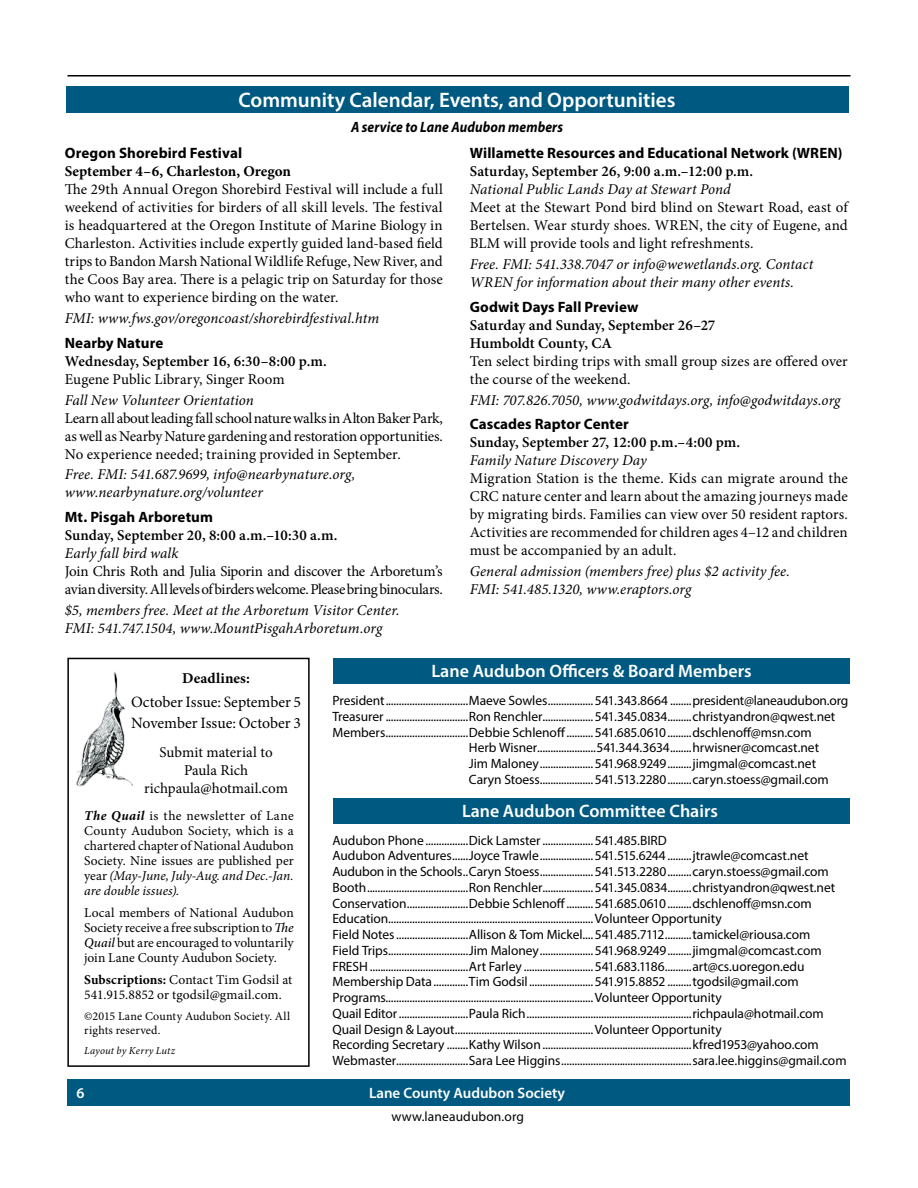
<style>
.page{position:relative;width:918px;height:1188px;background:#fff}
.page>*{position:absolute;margin:0;border:0;box-sizing:border-box;transform-origin:0 0}
.t1{font:600 21px "Myriad Pro";color:#fff}
.t2{font:600 18px "Myriad Pro";color:#fff}
.t3{font:15.75px/21px "Minion Pro";color:#000}
.t4{font:15px/18px "Minion Pro";color:#000;text-align:justify}
.t5{font:italic 15px/18px "Minion Pro";letter-spacing:.005em;color:#000}
.t6{font:600 15px/18px "Minion Pro";color:#000}
.t7{font:700 15px "Myriad Pro";letter-spacing:.005em;color:#000}
.t8{font:15px/18px "Minion Pro";letter-spacing:-.025em;color:#000}
.t9{font:700 15px "Minion Pro";color:#000}
.t10{font:italic 700 15px "Myriad Pro";letter-spacing:.005em;color:#000;scale:.9 1}
.t11{font:600 15px "Myriad Pro";color:#fff}
.t12{font:13.5px/15.8px "Myriad Pro";letter-spacing:-.005em;color:#000}
.t13{font:13.5px/15px "Minion Pro";letter-spacing:.005em;color:#000;text-align:justify}
.t14{font:13.5px "Minion Pro";letter-spacing:.025em;color:#000}
.t15{font:12px/14.4px "Minion Pro";letter-spacing:.015em;color:#000}
.t16{font:italic 10.5px "Minion Pro";letter-spacing:.015em;color:#000}
.s1{font-weight:700;font-style:italic}
.s2{font-style:italic}
.s3{font-weight:500;font-style:italic}
.s4{font-weight:700}
</style>
<div class="page">
<hr style="left:68px;top:75px;width:782px;height:1px;background:#000">
<div style="left:68px;top:1079px;width:782px;height:27px;background:#005981"></div>
<div style="left:67px;top:658px;width:243px;height:409px;border:2px solid #000"></div>
<div style="left:333px;top:658px;width:517px;height:26px;background:#005981"></div>
<div style="left:333px;top:798px;width:517px;height:26px;background:#005981"></div>
<img style="left:76px;top:671px;width:56px;height:116px">
<div style="left:66px;top:86px;width:783px;height:27px;background:#005981"></div>
<h1 class="t1" style="left:238px;top:87px;width:439px">Community Calendar, Events, and Opportunities</h1>
<p class="t10" style="left:351px;top:117px;width:237px">A service to Lane Audubon members</p>
<p class="t7" style="left:65px;top:144px;width:179px">Oregon Shorebird Festival</p>
<p class="t9" style="left:65px;top:161px;width:228px">September 4–6, Charleston, Oregon</p>
<p class="t4" style="left:65px;top:181px;width:380px">The 29th Annual Oregon Shorebird Festival will include a full weekend of activities for birders of all skill levels. The festival is headquartered at the Oregon Institute of Marine Biology in Charleston. Activities include expertly guided land-based field trips to Bandon Marsh National Wildlife Refuge, New River, and the Coos Bay area. There is a pelagic trip on Saturday for those who want to experience birding on the water.</p>
<p class="t5" style="left:65px;top:309px;width:316px">FMI: www.fws.gov/oregoncoast/shorebirdfestival.htm</p>
<p class="t7" style="left:65px;top:333px;width:100px">Nearby Nature</p>
<p class="t6" style="left:65px;top:352px;width:264px">Wednesday, September 16, 6:30–8:00 p.m.</p>
<p class="t4" style="left:65px;top:370px;width:221px">Eugene Public Library, Singer Room</p>
<p class="t5" style="left:65px;top:391px;width:191px">Fall New Volunteer Orientation</p>
<p class="t4" style="left:65px;top:409px;width:380px">Learn all about leading fall school nature walks in Alton Baker Park, as well as Nearby Nature gardening and restoration opportunities.<br>No experience needed; training provided in September.</p>
<p class="t5" style="left:65px;top:466px;width:292px">Free. FMI: 541.687.9699, info@nearbynature.org, www.nearbynature.org/volunteer</p>
<p class="t7" style="left:65px;top:507px;width:150px">Mt. Pisgah Arboretum</p>
<p class="t6" style="left:65px;top:526px;width:274px">Sunday, September 20, 8:00 a.m.–10:30 a.m.</p>
<p class="t5" style="left:65px;top:544px;width:115px">Early fall bird walk</p>
<p class="t8" style="left:65px;top:562px;width:380px">Join Chris Roth and Julia Siporin and discover the Arboretum’s avian diversity. All levels of birders welcome. Please bring binoculars.</p>
<p class="t5" style="left:65px;top:601px;width:336px">$5, members free. Meet at the Arboretum Visitor Center.<br>FMI: 541.747.1504, www.MountPisgahArboretum.org</p>
<p class="t7" style="left:470px;top:144px;width:374px">Willamette Resources and Educational Network (WREN)</p>
<p class="t6" style="left:470px;top:163px;width:285px">Saturday, September 26, 9:00 a.m.–12:00 p.m.</p>
<p class="t5" style="left:470px;top:181px;width:263px">National Public Lands Day at Stewart Pond</p>
<p class="t4" style="left:470px;top:199px;width:379px">Meet at the Stewart Pond bird blind on Stewart Road, east of Bertelsen. Wear sturdy shoes. WREN, the city of Eugene, and BLM will provide tools and light refreshments.</p>
<p class="t5" style="left:470px;top:255px;width:345px">Free. FMI: 541.338.7047 or info@wewetlands.org. Contact<br>WREN for information about their many other events.</p>
<p class="t7" style="left:470px;top:297px;width:170px">Godwit Days Fall Preview</p>
<p class="t6" style="left:470px;top:316px;width:247px">Saturday and Sunday, September 26–27<br>Humboldt County, CA</p>
<p class="t4" style="left:470px;top:352px;width:380px">Ten select birding trips with small group sizes are offered over the course of the weekend.</p>
<p class="t5" style="left:470px;top:391px;width:372px">FMI: 707.826.7050, www.godwitdays.org, info@godwitdays.org</p>
<p class="t7" style="left:470px;top:415px;width:161px">Cascades Raptor Center</p>
<p class="t6" style="left:470px;top:433px;width:272px">Sunday, September 27, 12:00 p.m.–4:00 pm.</p>
<p class="t5" style="left:470px;top:452px;width:178px">Family Nature Discovery Day</p>
<p class="t4" style="left:470px;top:470px;width:379px">Migration Station is the theme. Kids can migrate around the CRC nature center and learn about the amazing journeys made by migrating birds. Families can view over 50 resident raptors.<br>Activities are recommended for children ages 4–12 and children must be accompanied by an adult.</p>
<p class="t5" style="left:470px;top:562px;width:322px">General admission (members free) plus $2 activity fee.<br>FMI: 541.485.1320, www.eraptors.org</p>
<p class="t9" style="left:182px;top:668px;width:69px">Deadlines:</p>
<p class="t3" style="left:131px;top:692px;width:171px">October Issue: September 5<br>November Issue: October 3</p>
<p class="t4" style="left:144px;top:743px;width:145px;text-align:center">Submit material to<br>Paula Rich richpaula@hotmail.com</p>
<h2 class="t2" style="left:431px;top:659px;width:322px">Lane Audubon Officers &amp; Board Members</h2>
<p class="t12" style="left:332px;top:693px;width:517px">President...............................Maeve Sowles................. 541.343.8664 ........president@laneaudubon.org</p>
<p class="t12" style="left:332px;top:708px;width:504px">Treasurer ...............................Ron Renchler................... 541.345.0834.........christyandron@qwest.net</p>
<p class="t12" style="left:332px;top:724px;width:481px">Members...............................Debbie Schlenoff.......... 541.685.0610.........dschlenoff@msn.com</p>
<p class="t12" style="left:469px;top:740px;width:352px">Herb Wisner......................541.344.3634........hrwisner@comcast.net</p>
<p class="t12" style="left:469px;top:756px;width:349px">Jim Maloney.................... 541.968.9249.........jimgmal@comcast.net</p>
<p class="t12" style="left:469px;top:771px;width:361px">Caryn Stoess.................... 541.513.2280.........caryn.stoess@gmail.com</p>
<p class="t14" style="left:84px;top:807px;width:211px"><span class="s1">The Quail</span> is the newsletter of Lane</p>
<h2 class="t2" style="left:462px;top:800px;width:257px">Lane Audubon Committee Chairs</h2>
<p class="t13" style="left:84px;top:823px;width:211px">County Audubon Society, which is a chartered chapter of National Audubon Society. Nine issues are published per year <span class="s2">(May-June, July-Aug. and Dec.-Jan. are double issues).</span></p>
<p class="t13" style="left:84px;top:905px;width:211px">Local members of National Audubon Society receive a free subscription to <span class="s3">The Quail</span> but are encouraged to voluntarily join Lane County Audubon Society.</p>
<p class="t13" style="left:84px;top:972px;width:210px"><span class="s4">Subscriptions:</span> Contact Tim Godsil at<br>541.915.8852 or tgodsil@gmail.com.</p>
<p class="t15" style="left:84px;top:1009px;width:207px">©2015 Lane County Audubon Society. All rights reserved.</p>
<p class="t16" style="left:84px;top:1043px;width:92px">Layout by Kerry Lutz</p>
<p class="t12" style="left:332px;top:832px;width:516px">Audubon Phone ................Dick Lamster ................... 541.485.BIRD<br>Audubon Adventures......Joyce Trawle.................... 541.515.6244.........jtrawle@comcast.net Audubon in the Schools..Caryn Stoess.................... 541.513.2280.........caryn.stoess@gmail.com Booth......................................Ron Renchler................... 541.345.0834.........christyandron@qwest.net Conservation.......................Debbie Schlenoff.......... 541.685.0610.........dschlenoff@msn.com Education.............................................................................Volunteer Opportunity<br>Field Notes...........................Allison &amp; Tom Mickel.... 541.485.7112..........tamickel@riousa.com<br>Field Trips..............................Jim Maloney.................... 541.968.9249.........jimgmal@comcast.com FRESH.....................................Art Farley .......................... 541.683.1186..........art@cs.uoregon.edu Membership Data.............Tim Godsil........................ 541.915.8852 .........tgodsil@gmail.com Programs..............................................................................Volunteer Opportunity<br>Quail Editor..........................Paula Rich..............................................................richpaula@hotmail.com Quail Design &amp; Layout....................................................Volunteer Opportunity<br>Recording Secretary ........Kathy Wilson........................................................kfred1953@yahoo.com Webmaster...........................Sara Lee Higgins.................................................sara.lee.higgins@gmail.com</p>
<p class="t11" style="left:76px;top:1083px;width:10px">6</p>
<p class="t11" style="left:369px;top:1083px;width:198px">Lane County Audubon Society</p>
<p class="t12" style="left:392px;top:1109px;width:134px">www.laneaudubon.org</p>
</div>
